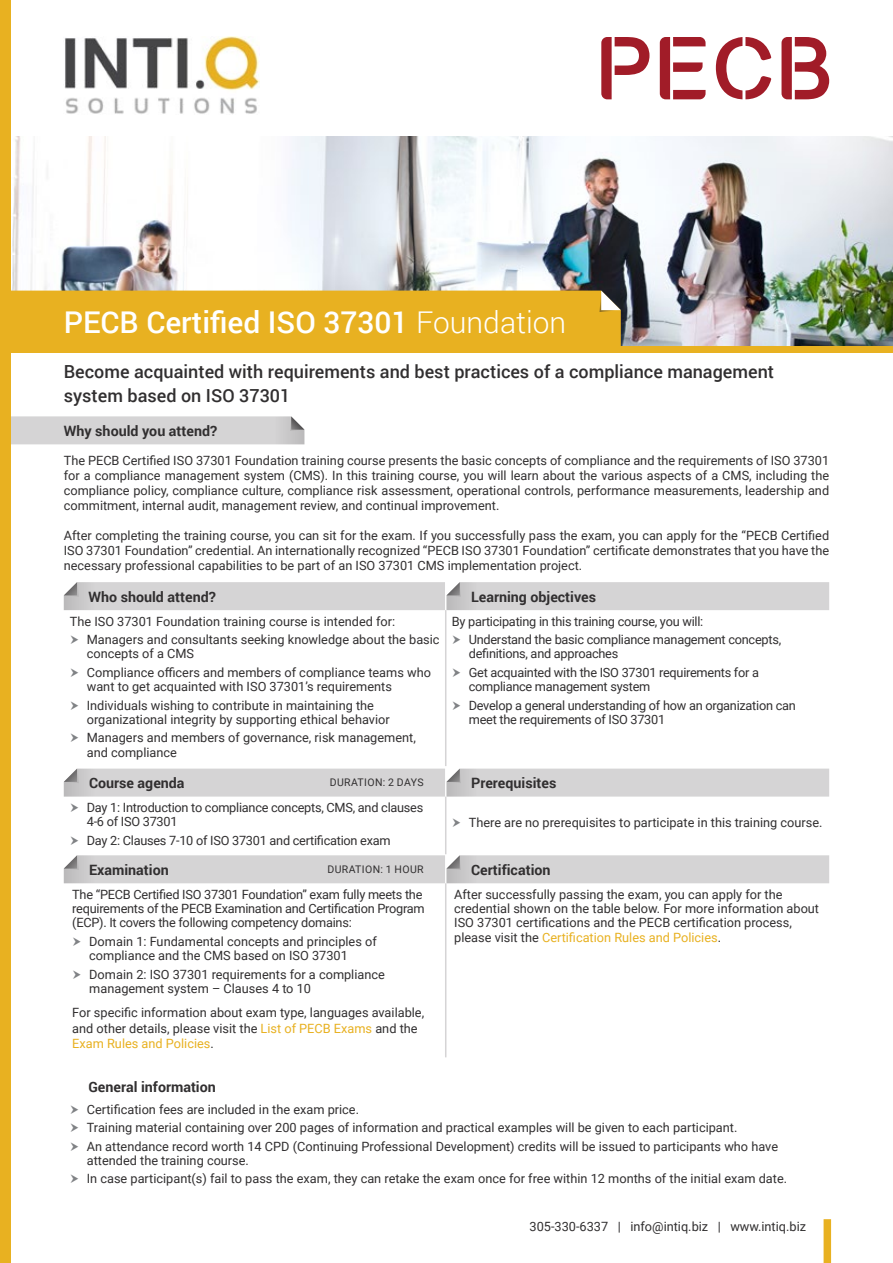
<style>
.page{position:relative;width:893px;height:1263px;background:#fff}
.page>*{position:absolute;margin:0;border:0;box-sizing:border-box;transform-origin:0 0}
.t1{font:500 30px "Roboto";color:#fff}
.t2{font:500 18px/24px "Roboto";color:#312f30}
.t3{font:700 14.25px "Roboto";color:#312f30}
.Bullet{font:12.75px/14.2px "Roboto";color:#312f30}
.Bullet-2{font:12.75px/14.2px "Roboto";letter-spacing:-.02em;color:#312f30}
.t4{font:10.5px "Roboto";letter-spacing:.035em;color:#312f30}
.s1{font-weight:300}
.s2{color:#e8b121}
</style>
<div class="page">
<img style="left:11px;top:136px;width:882px;height:210px">
<div style="left:824px;top:1219px;width:7px;height:44px;background:#e8b121"></div>
<svg style="left:11px;top:416px;width:293px;height:28px;background:#d3d2d3"></svg>
<hr style="left:445px;top:610px;width:1px;height:156px;background:#d5d4d5">
<hr style="left:445px;top:883px;width:1px;height:174px;background:#d5d4d5">
<hr style="left:445px;top:797px;width:1px;height:57px;background:#d5d4d5">
<div style="left:64px;top:582px;width:765px;height:28px;background:#d5d4d5"></div>
<svg style="left:64px;top:769px;width:765px;height:28px;background:#d4d3d4"></svg>
<svg style="left:64px;top:855px;width:765px;height:28px;background:#d4d3d4"></svg>
<div style="left:0;top:0;width:11px;height:1263px;background:#e8b121"></div>
<div style="left:11px;top:291px;width:610px;height:55px;background:#e8b121"></div>
<div style="left:0;top:346px;width:893px;height:6px;background:#e8b121"></div>
<svg style="left:601px;top:37px;width:48px;height:62px"></svg>
<svg style="left:660px;top:37px;width:46px;height:62px"></svg>
<svg style="left:716px;top:37px;width:55px;height:62px"></svg>
<svg style="left:781px;top:37px;width:48px;height:62px"></svg>
<img style="left:65px;top:37px;width:194px;height:77px">
<p class="t1" style="left:64px;top:301px;width:504px">PECB Certified ISO 37301 <span class="s1">Foundation</span></p>
<p class="t2" style="left:64px;top:359px;width:712px">Become acquainted with requirements and best practices of a compliance management system based on ISO 37301</p>
<p class="t3" style="left:64px;top:421px;width:155px">Why should you attend?</p>
<p class="Bullet" style="left:64px;top:452px;width:767px;line-height:15px;text-align:justify">The PECB Certified ISO 37301 Foundation training course presents the basic concepts of compliance and the requirements of ISO 37301 for a compliance management system (CMS). In this training course, you will learn about the various aspects of a CMS, including the compliance policy, compliance culture, compliance risk assessment, operational controls, performance measurements, leadership and commitment, internal audit, management review, and continual improvement.</p>
<p class="Bullet" style="left:64px;top:527px;width:767px;line-height:15px;text-align:justify">After completing the training course, you can sit for the exam. If you successfully pass the exam, you can apply for the “PECB Certified ISO 37301 Foundation” credential. An internationally recognized “PECB ISO 37301 Foundation” certificate demonstrates that you have the necessary professional capabilities to be part of an ISO 37301 CMS implementation project.</p>
<p class="t3" style="left:88px;top:586px;width:129px">Who should attend?</p>
<p class="t3" style="left:471px;top:586px;width:127px">Learning objectives</p>
<p class="Bullet" style="left:70px;top:614px;width:327px">The ISO 37301 Foundation training course is intended for:</p>
<p class="Bullet" style="left:87px;top:632px;width:354px">Managers and consultants seeking knowledge about the basic concepts of a CMS</p>
<p class="Bullet" style="left:87px;top:665px;width:346px">Compliance officers and members of compliance teams who want to get acquainted with ISO 37301’s requirements</p>
<p class="Bullet" style="left:87px;top:698px;width:304px">Individuals wishing to contribute in maintaining the organizational integrity by supporting ethical behavior</p>
<p class="Bullet" style="left:87px;top:730px;width:331px">Managers and members of governance, risk management, and compliance</p>
<p class="Bullet-2" style="left:452px;top:614px;width:253px">By participating in this training course, you will:</p>
<p class="Bullet-2" style="left:469px;top:632px;width:314px">Understand the basic compliance management concepts, definitions, and approaches</p>
<p class="Bullet-2" style="left:469px;top:665px;width:292px">Get acquainted with the ISO 37301 requirements for a compliance management system</p>
<p class="Bullet-2" style="left:469px;top:698px;width:329px">Develop a general understanding of how an organization can meet the requirements of ISO 37301</p>
<p class="t3" style="left:89px;top:773px;width:97px">Course agenda</p>
<p class="t4" style="left:330px;top:775px;width:95px">DURATION: 2 DAYS</p>
<p class="t3" style="left:471px;top:773px;width:87px">Prerequisites</p>
<p class="Bullet-2" style="left:87px;top:800px;width:338px">Day 1: Introduction to compliance concepts, CMS, and clauses<br>4-6 of ISO 37301</p>
<p class="Bullet-2" style="left:87px;top:833px;width:305px">Day 2: Clauses 7-10 of ISO 37301 and certification exam</p>
<p class="Bullet" style="left:469px;top:815px;width:355px">There are no prerequisites to participate in this training course.</p>
<p class="t3" style="left:89px;top:860px;width:81px">Examination</p>
<p class="t4" style="left:327px;top:862px;width:98px">DURATION: 1 HOUR</p>
<p class="t3" style="left:471px;top:860px;width:81px">Certification</p>
<p class="Bullet-2" style="left:72px;top:887px;width:354px">The “PECB Certified ISO 37301 Foundation” exam fully meets the requirements of the PECB Examination and Certification Program (ECP). It covers the following competency domains:</p>
<p class="Bullet" style="left:89px;top:934px;width:289px">Domain 1: Fundamental concepts and principles of compliance and the CMS based on ISO 37301</p>
<p class="Bullet" style="left:89px;top:966px;width:297px">Domain 2: ISO 37301 requirements for a compliance management system – Clauses 4 to 10</p>
<p class="Bullet" style="left:72px;top:1005px;width:353px;line-height:15.3px">For specific information about exam type, languages available, and other details, please visit the <span class="s2">List of PECB Exams</span> and the<br><span class="s2">Exam Rules and Policies</span>.</p>
<p class="t3" style="left:88px;top:1076px;width:129px">General information</p>
<p class="Bullet" style="left:454px;top:887px;width:366px">After successfully passing the exam, you can apply for the credential shown on the table below. For more information about ISO 37301 certifications and the PECB certification process, please visit the <span class="s2">Certification Rules and Policies</span>.</p>
<p class="Bullet" style="left:87px;top:1101px;width:274px">Certification fees are included in the exam price.</p>
<p class="Bullet" style="left:87px;top:1120px;width:652px">Training material containing over 200 pages of information and practical examples will be given to each participant.</p>
<p class="Bullet" style="left:87px;top:1138px;width:693px">An attendance record worth 14 CPD (Continuing Professional Development) credits will be issued to participants who have attended the training course.</p>
<p class="Bullet" style="left:87px;top:1171px;width:702px">In case participant(s) fail to pass the exam, they can retake the exam once for free within 12 months of the initial exam date.</p>
<p class="Bullet" style="left:530px;top:1219px;width:278px">305-330-6337 | info@intiq.biz | www.intiq.biz</p>
</div>
